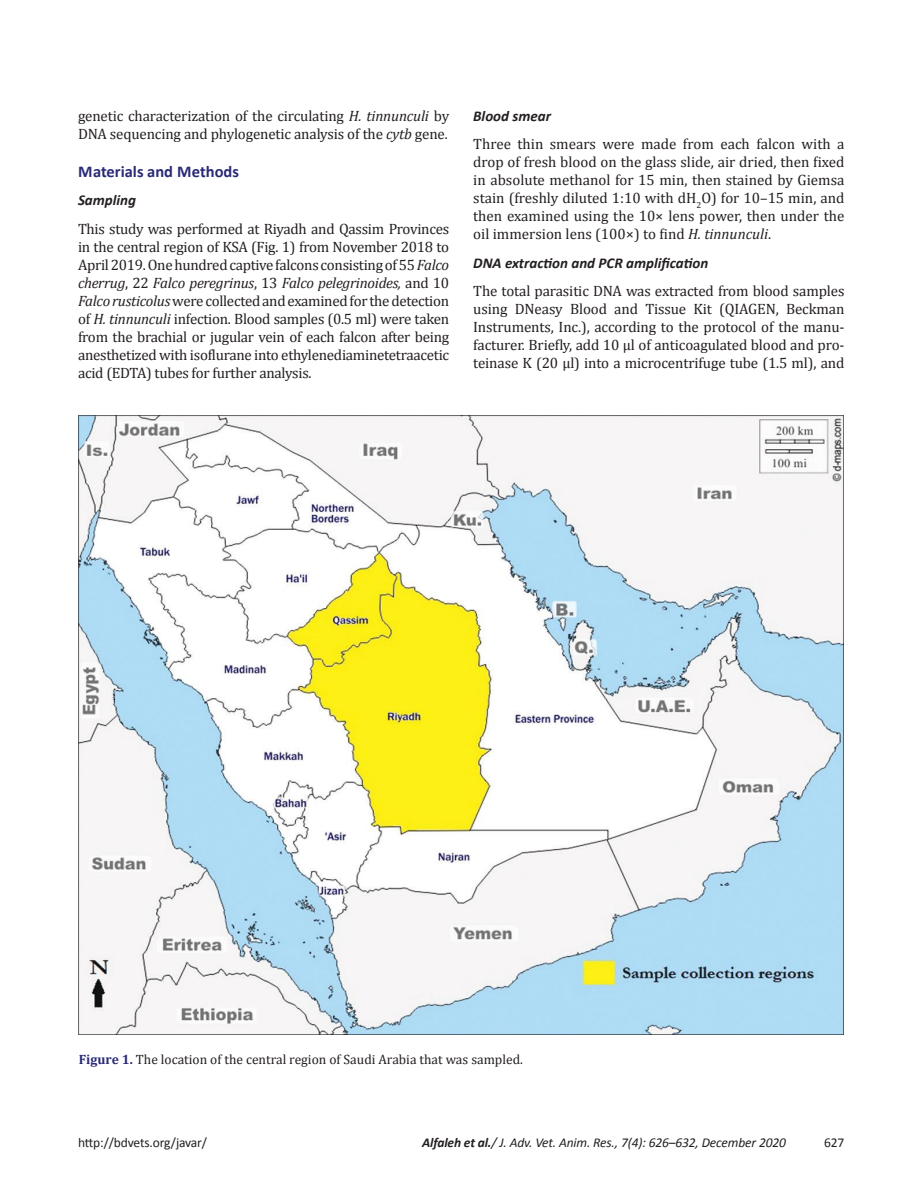
<style>
.page{position:relative;width:918px;height:1188px;background:#fff}
.page>*{position:absolute;margin:0;border:0;box-sizing:border-box;transform-origin:0 0}
.t1{font:700 16.5px "Calibri";color:#292a77}
.t2{font:15px/18px "Cambria";letter-spacing:-.01em;color:#241f1f;text-align:justify}
.t3{font:italic 700 15px "Calibri";color:#241f1f}
.t4{font:13.5px "Cambria";color:#241f1f}
.t5{font:italic 13.5px "Calibri";letter-spacing:-.01em;color:#241f1f}
.t6{font:13.5px "Calibri";letter-spacing:-.01em;color:#241f1f}
.s1{font-style:italic}
.s2{font-weight:700;color:#292a77}
.s3{font-weight:700}
</style>
<div class="page">
<img style="left:79px;top:415px;width:765px;height:620px">
<p class="t2" style="left:78px;top:107px;width:373px">genetic characterization of the circulating <span class="s1">H. tinnunculi</span> by<br>DNA sequencing and phylogenetic analysis of the <span class="s1">cytb</span> gene.</p>
<p class="t1" style="left:78px;top:161px;width:162px">Materials and Methods</p>
<p class="t3" style="left:78px;top:191px;width:60px">Sampling</p>
<p class="t2" style="left:78px;top:220px;width:373px">This study was performed at Riyadh and Qassim Provinces in the central region of KSA (Fig. 1) from November 2018 to April 2019. One hundred captive falcons consisting of 55 <span class="s1">Falco cherrug</span>, 22 <span class="s1">Falco peregrinus</span>, 13 <span class="s1">Falco pelegrinoides,</span> and 10<br><span class="s1">Falco rusticolus</span> were collected and examined for the detection of <span class="s1">H. tinnunculi</span> infection. Blood samples (0.5 ml) were taken from the brachial or jugular vein of each falcon after being anesthetized with isoflurane into ethylenediaminetetraacetic acid (EDTA) tubes for further analysis.</p>
<p class="t3" style="left:473px;top:106px;width:79px">Blood smear</p>
<p class="t2" style="left:473px;top:135px;width:373px">Three thin smears were made from each falcon with a drop of fresh blood on the glass slide, air dried, then fixed in absolute methanol for 15 min, then stained by Giemsa stain (freshly diluted 1:10 with dH<sub>2</sub>O) for 10–15 min, and then examined using the 10× lens power, then under the oil immersion lens (100×) to find <span class="s1">H. tinnunculi</span>.</p>
<p class="t3" style="left:473px;top:253px;width:237px">DNA extraction and PCR amplification</p>
<p class="t2" style="left:473px;top:282px;width:373px">The total parasitic DNA was extracted from blood samples using DNeasy Blood and Tissue Kit (QIAGEN, Beckman Instruments, Inc.), according to the protocol of the manu&shy;facturer. Briefly, add 10 µl of anticoagulated blood and pro&shy;teinase K (20 µl) into a microcentrifuge tube (1.5 ml), and</p>
<p class="t4" style="left:79px;top:1051px;width:446px"><span class="s2">Figure 1.</span> The location of the central region of Saudi Arabia that was sampled.</p>
<p class="t6" style="left:78px;top:1134px;width:131px">http://bdvets.org/javar/</p>
<p class="t5" style="left:422px;top:1134px;width:365px"><span class="s3">Alfaleh et al.</span>/ J. Adv. Vet. Anim. Res., 7(4): 626–632, December 2020</p>
<p class="t6" style="left:824px;top:1134px;width:22px">627</p>
</div>
